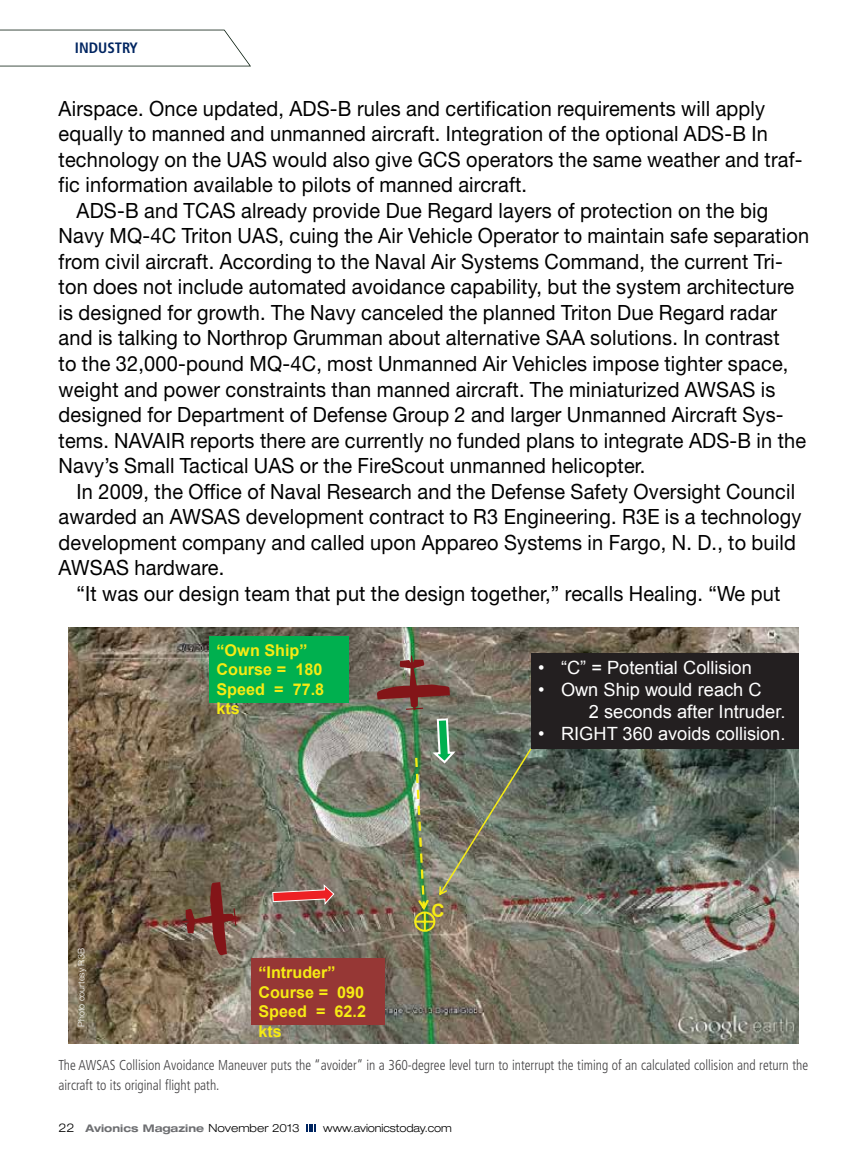
<style>
.page{position:relative;width:851px;height:1162px;background:#fff}
.page>*{position:absolute;margin:0;border:0;box-sizing:border-box;transform-origin:0 0}
.t1{font:21px "Helvetica Neue LT Std";letter-spacing:.01em;color:#000;scale:.95 1}
.t2{font:18.3px/21.9px "Arial";color:#fff}
.t3{font:18.3px "Arial";color:#fff}
.t4{font:700 18.3px "Arial";color:#f6eb14}
.t5{font:700 16.2px/19.5px "Arial";color:#f6eb14;text-align:justify}
.t6{font:700 16.2px "Arial";color:#f6eb14}
.t7{font:700 condensed 15px "Frutiger LT Std";color:#002561}
.t8{font:300 condensed 14.4px/19.5px "Frutiger LT Std";color:#414042;scale:.94 1}
.t9{font:300 expanded 11.25px "Helvetica Neue LT Std";letter-spacing:-.01em;color:#000;scale:.95 1}
.t10{font:700 expanded 10.5px "Helvetica Neue LT Std";color:#6d6e71}
.t11{font:300 9px "Helvetica Neue LT Std";color:#fff}
.s1{font-style:inherit}
.s2{font-weight:300;font-size:12px;color:#000}
.s3{font-weight:300;font-size:11.25px;color:#000}
</style>
<div class="page">
<svg style="left:306px;top:1124px;width:9px;height:7px"></svg>
<img style="left:69px;top:627px;width:729px;height:415px">
<svg style="left:178px;top:880px;width:62px;height:78px;background:#795548"></svg>
<div style="left:209px;top:636px;width:140px;height:66px;background:#00b04f"></div>
<div style="left:251px;top:958px;width:134px;height:66px;background:#963735"></div>
<div style="left:414px;top:911px;width:21px;height:20px;border:2px solid #f6eb14;border-radius:50%"></div>
<div style="left:531px;top:652px;width:267px;height:96px;background:#231f20"></div>
<img style="left:375px;top:652px;width:156px;height:278px">
<svg style="left:272px;top:882px;width:63px;height:23px"></svg>
<svg style="left:0;top:30px;width:251px;height:36px"></svg>
<p class="t7" style="left:75px;top:39px;width:65px">INDUSTRY</p>
<p class="t1" style="left:59px;top:96px;width:745px">Airspace. Once updated, ADS-B rules and certification requirements will apply</p>
<p class="t1" style="left:59px;top:121px;width:748px">equally to manned and unmanned aircraft. Integration of the optional ADS-B In</p>
<p class="t1" style="left:59px;top:147px;width:784px">technology on the UAS would also give GCS operators the same weather and traf-</p>
<p class="t1" style="left:59px;top:172px;width:495px">fic information available to pilots of manned aircraft.</p>
<p class="t1" style="left:77px;top:198px;width:729px">ADS-B and TCAS already provide Due Regard layers of protection on the big</p>
<p class="t1" style="left:59px;top:223px;width:791px">Navy MQ-4C Triton UAS, cuing the Air Vehicle Operator to maintain safe separation</p>
<p class="t1" style="left:59px;top:249px;width:764px">from civil aircraft. According to the Naval Air Systems Command, the current Tri-</p>
<p class="t1" style="left:59px;top:274px;width:775px">ton does not include automated avoidance capability, but the system architecture</p>
<p class="t1" style="left:59px;top:300px;width:758px">is designed for growth. The Navy canceled the planned Triton Due Regard radar</p>
<p class="t1" style="left:59px;top:325px;width:760px">and is talking to Northrop Grumman about alternative SAA solutions. In contrast</p>
<p class="t1" style="left:59px;top:351px;width:769px">to the 32,000-pound MQ-4C, most Unmanned Air Vehicles impose tighter space,</p>
<p class="t1" style="left:59px;top:376px;width:756px">weight and power constraints than manned aircraft. The miniaturized AWSAS is</p>
<p class="t1" style="left:59px;top:402px;width:764px">designed for Department of Defense Group 2 and larger Unmanned Aircraft Sys-</p>
<p class="t1" style="left:59px;top:427px;width:788px">tems. NAVAIR reports there are currently no funded plans to integrate ADS-B in the</p>
<p class="t1" style="left:59px;top:453px;width:619px">Navy’s Small Tactical UAS or the FireScout unmanned helicopter.</p>
<p class="t1" style="left:77px;top:478px;width:757px">In 2009, the Office of Naval Research and the Defense Safety Oversight Council</p>
<p class="t1" style="left:59px;top:504px;width:783px">awarded an AWSAS development contract to R3 Engineering. R3E is a technology</p>
<p class="t1" style="left:59px;top:529px;width:777px">development company and called upon Appareo Systems in Fargo, N. D., to build</p>
<p class="t1" style="left:59px;top:555px;width:176px">AWSAS hardware.</p>
<p class="t1" style="left:77px;top:580px;width:742px">“It was our design team that put the design together,” recalls Healing. “We put</p>
<p class="t6" style="left:216px;top:639px;width:93px">“Own Ship”</p>
<p class="t5" style="left:216px;top:660px;width:109px">Course = 180<br>Speed = 77.8 kts</p>
<p class="t3" style="left:538px;top:655px;width:215px">• “C” = Potential Collision</p>
<p class="t2" style="left:589px;top:679px;width:198px;text-indent:-51px"><span class="s1">•</span> Own Ship would reach C<br>2 seconds after Intruder.</p>
<p class="t2" style="left:538px;top:722px;width:249px"><span class="s1">•</span> RIGHT 360 avoids collision.</p>
<p class="t11" style="left:76px;top:1026px;width:80px;rotate:-90deg">Photo courtesy R3B</p>
<p class="t6" style="left:258px;top:961px;width:79px">“Intruder”</p>
<p class="t5" style="left:258px;top:982px;width:109px">Course = 090<br>Speed = 62.2 kts</p>
<p class="t4" style="left:431px;top:898px;width:15px">C</p>
<p class="t8" style="left:59px;top:1055px;width:799px">The AWSAS Collision Avoidance Maneuver puts the “avoider” in a 360-degree level turn to interrupt the timing of an calculated collision and return the aircraft to its original flight path.</p>
<p class="t10" style="left:59px;top:1120px;width:242px"><span class="s2">22</span> Avionics Magazine <span class="s3">November 2013</span></p>
<p class="t9" style="left:323px;top:1120px;width:137px">www.avionicstoday.com</p>
</div>
